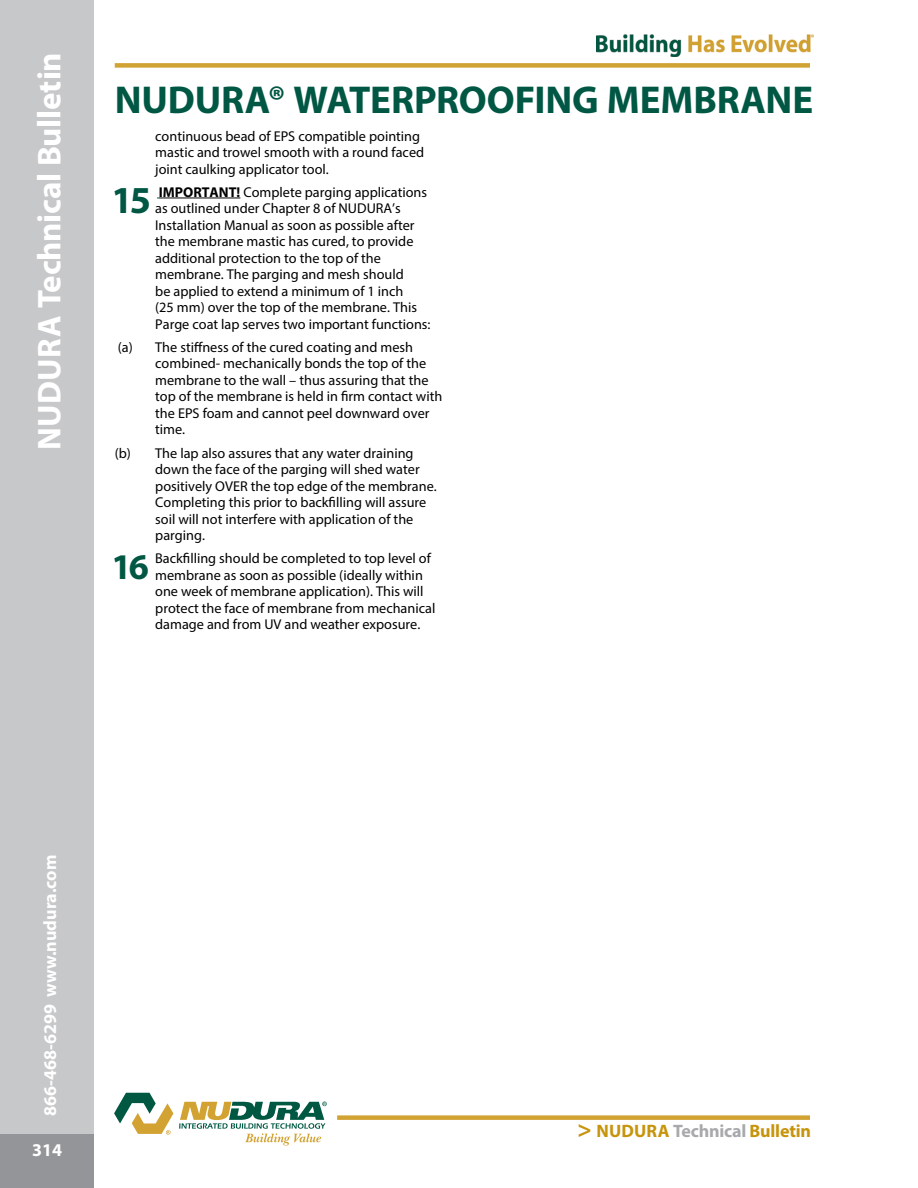
<style>
.page{position:relative;width:918px;height:1188px;background:#fff}
.page>*{position:absolute;margin:0;border:0;box-sizing:border-box;transform-origin:0 0}
.t1{font:700 39px "Myriad Pro";letter-spacing:-.005em;color:#005743}
.t2{font:700 38.25px "Myriad Pro";color:#005743}
.t3{font:700 36.3px "Myriad Pro";color:#005743}
.t4{font:700 33px "Myriad Pro";letter-spacing:-.005em;color:#fff}
.t5{font:700 24px "Myriad Pro";color:#c6940d}
.t6{font:700 18px "Myriad Pro";color:#fff}
.t7{font:700 18px "Myriad Pro";letter-spacing:-.01em;color:#c6940d}
.t8{font:14.25px/16.5px "Myriad Pro";color:#000}
.s1{font-weight:700}
.s2{color:#a7a9ac}
</style>
<div class="page">
<div style="left:0;top:0;width:94px;height:1188px;background:#c7c8ca"></div>
<div style="left:337px;top:1115px;width:473px;height:5px;background:#d1a333"></div>
<div style="left:115px;top:63px;width:695px;height:5px;background:#d1a333"></div>
<img style="left:597px;top:34px;width:216px;height:22px">
<svg style="left:114px;top:1092px;width:213px;height:54px"></svg>
<div style="left:0;top:1134px;width:94px;height:54px;background:#939598"></div>
<hr style="left:159px;top:198px;width:81px;height:1px;background:#000">
<h3 class="t4" style="left:28px;top:450px;width:399px;rotate:-90deg">NUDURA Technical Bulletin</h3>
<h1 class="t1" style="left:115px;top:75px;width:700px">NUDURA® WATERPROOFING MEMBRANE</h1>
<p class="t8" style="left:155px;top:127px;width:270px">continuous bead of EPS compatible pointing mastic and trowel smooth with a round faced joint caulking applicator tool.</p>
<h2 class="t2" style="left:111px;top:175px;width:41px">15</h2>
<p class="t8" style="left:155px;top:183px;width:277px"><span class="s1">IMPORTANT!</span> Complete parging applications as outlined under Chapter 8 of NUDURA’s Installation Manual as soon as possible after the membrane mastic has cured, to provide additional protection to the top of the membrane. The parging and mesh should<br>be applied to extend a minimum of 1 inch<br>(25 mm) over the top of the membrane. This Parge coat lap serves two important functions:</p>
<p class="t8" style="left:155px;top:339px;width:289px;text-indent:-37px">(a) The stiffness of the cured coating and mesh combined- mechanically bonds the top of the membrane to the wall – thus assuring that the top of the membrane is held in firm contact with the EPS foam and cannot peel downward over time.</p>
<p class="t8" style="left:155px;top:444px;width:283px;text-indent:-40px">(b) The lap also assures that any water draining down the face of the parging will shed water positively OVER the top edge of the membrane.<br>Completing this prior to backfilling will assure soil will not interfere with application of the parging.</p>
<h3 class="t3" style="left:112px;top:544px;width:39px">16</h3>
<p class="t8" style="left:155px;top:550px;width:282px">Backfilling should be completed to top level of membrane as soon as possible (ideally within one week of membrane application). This will protect the face of membrane from mechanical damage and from UV and weather exposure.</p>
<p class="t6" style="left:38px;top:1116px;width:263px;rotate:-90deg">866-468-6299 www.nudura.com</p>
<p class="t6" style="left:32px;top:1139px;width:31px">314</p>
<p class="t7" style="left:596px;top:1119px;width:216px">NUDURA <span class="s2">Technical</span> Bulletin</p>
<h3 class="t5" style="left:577px;top:1113px;width:16px">&gt;</h3>
</div>
